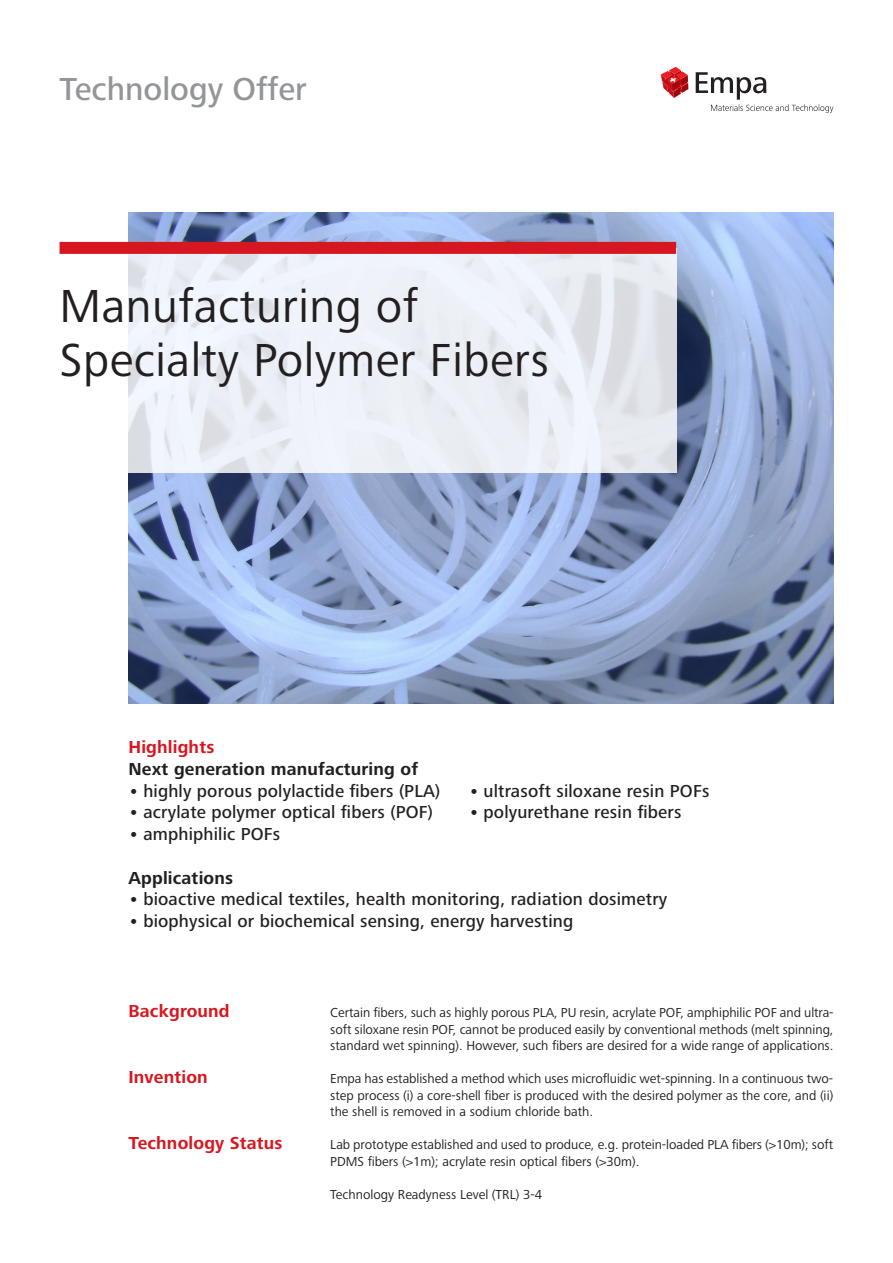
<style>
.page{position:relative;width:893px;height:1263px;background:#fff}
.page>*{position:absolute;margin:0;border:0;box-sizing:border-box;transform-origin:0 0}
.TO_haupttitel{font:48px "Frutiger Next Pro";letter-spacing:.01em;color:#231f20}
.TO_Technology_Offer{font:500 33px "Frutiger Next Pro";color:#939598}
.TO_lead{font:500 18px "Frutiger Next Pro";letter-spacing:.01em;color:#231f20}
.TO_lead-2{font:700 18px "Frutiger Next Pro";letter-spacing:.01em;color:#231f20}
.TO_untertitel{font:700 18px "Frutiger Next Pro";letter-spacing:.01em;color:#d7171f}
.TO_lead-3{font:700 18px "Frutiger Next Pro";letter-spacing:.01em;color:#d7171f}
.TO_lauftext{font:13.5px/16.5px "Frutiger Next Pro";color:#231f20;text-align:justify}
.s1{font-weight:700}
</style>
<div class="page">
<img style="left:128px;top:212px;width:705px;height:492px">
<svg style="left:59px;top:248px;width:617px;height:225px;fill:#eef1f8"></svg>
<div style="left:60px;top:242px;width:616px;height:12px;background:#d7171f"></div>
<svg style="left:661px;top:67px;width:27px;height:31px"></svg>
<svg style="left:696px;top:72px;width:137px;height:41px"></svg>
<p class="TO_Technology_Offer" style="left:60px;top:70px;width:249px">Technology Offer</p>
<p class="TO_haupttitel" style="left:60px;top:278px;width:360px">Manufacturing of</p>
<p class="TO_haupttitel" style="left:60px;top:332px;width:491px">Specialty Polymer Fibers</p>
<p class="TO_lead-3" style="left:128px;top:737px;width:87px">Highlights</p>
<p class="TO_lead-2" style="left:128px;top:758px;width:291px">Next generation manufacturing of</p>
<p class="TO_lead" style="left:128px;top:780px;width:313px"><span class="s1">•</span> highly porous polylactide fibers (PLA)</p>
<p class="TO_lead" style="left:469px;top:780px;width:242px"><span class="s1">•</span> ultrasoft siloxane resin POFs</p>
<p class="TO_lead" style="left:128px;top:802px;width:306px"><span class="s1">•</span> acrylate polymer optical fibers (POF)</p>
<p class="TO_lead" style="left:469px;top:802px;width:214px"><span class="s1">•</span> polyurethane resin fibers</p>
<p class="TO_lead" style="left:128px;top:824px;width:153px"><span class="s1">•</span> amphiphilic POFs</p>
<p class="TO_lead-2" style="left:128px;top:867px;width:106px">Applications</p>
<p class="TO_lead" style="left:128px;top:889px;width:540px"><span class="s1">•</span> bioactive medical textiles, health monitoring, radiation dosimetry</p>
<p class="TO_lead" style="left:128px;top:911px;width:446px"><span class="s1">•</span> biophysical or biochemical sensing, energy harvesting</p>
<p class="TO_untertitel" style="left:128px;top:1001px;width:103px">Background</p>
<p class="TO_untertitel" style="left:128px;top:1067px;width:81px">Invention</p>
<p class="TO_untertitel" style="left:128px;top:1133px;width:156px">Technology Status</p>
<p class="TO_lauftext" style="left:330px;top:1004px;width:505px">Certain fibers, such as highly porous PLA, PU resin, acrylate POF, amphiphilic POF and ultra&shy;soft siloxane resin POF, cannot be produced easily by conventional methods (melt spinning, standard wet spinning). However, such fibers are desired for a wide range of applications.</p>
<p class="TO_lauftext" style="left:330px;top:1070px;width:505px">Empa has established a method which uses microfluidic wet-spinning. In a continuous two&shy;step process (i) a core-shell fiber is produced with the desired polymer as the core, and (ii) the shell is removed in a sodium chloride bath.</p>
<p class="TO_lauftext" style="left:330px;top:1136px;width:504px">Lab prototype established and used to produce, e.g. protein-loaded PLA fibers (&gt;10m); soft<br>PDMS fibers (&gt;1m); acrylate resin optical fibers (&gt;30m).</p>
<p class="TO_lauftext" style="left:330px;top:1186px;width:213px">Technology Readyness Level (TRL) 3-4</p>
</div>
